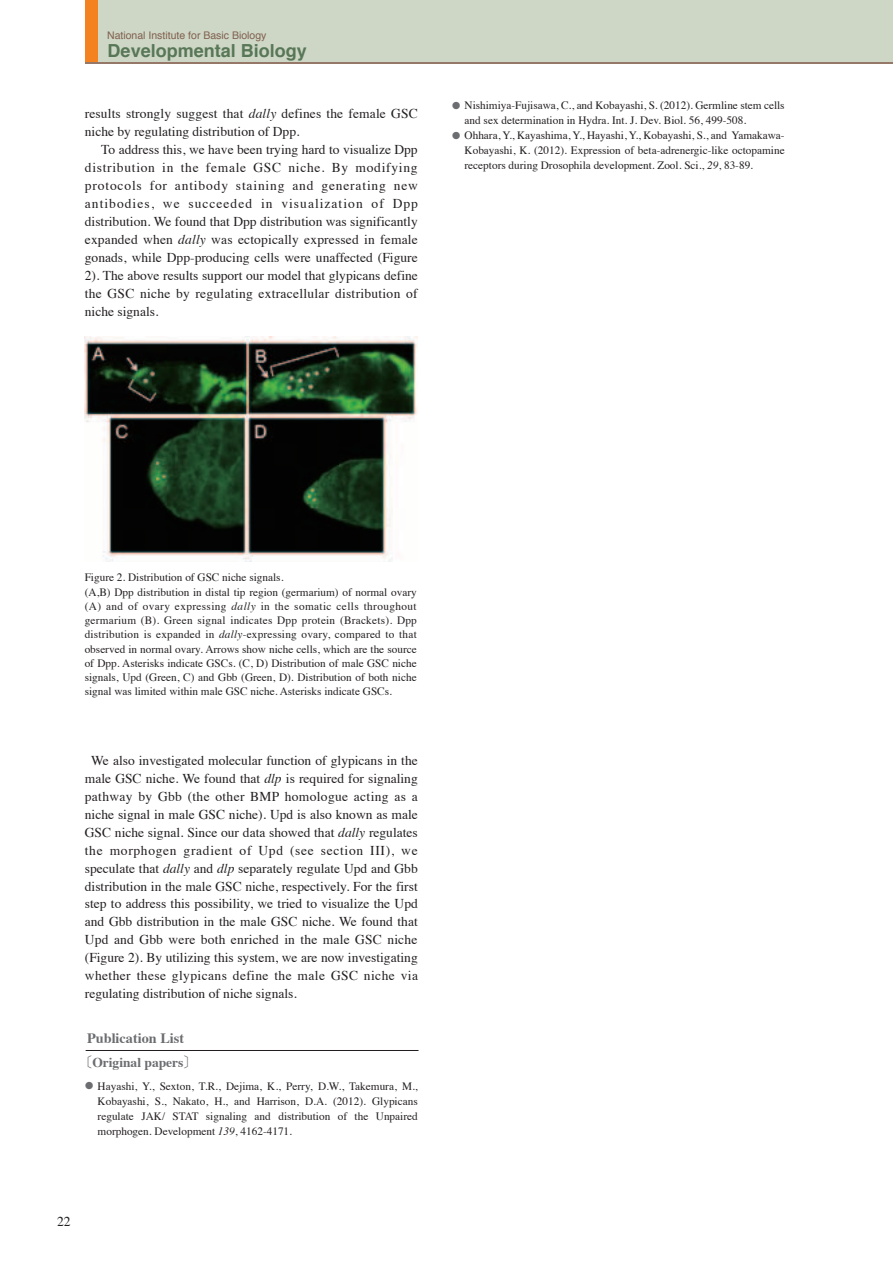
<style>
.page{position:relative;width:893px;height:1263px;background:#fff}
.page>*{position:absolute;margin:0;border:0;box-sizing:border-box;transform-origin:0 0}
.t1{font:700 18px "Helvetica";color:#587757}
.t2{font:700 14.25px "Times";color:#6c6d70}
.t3{font:13.5px/18px "Times";letter-spacing:.01em;color:#231f20;text-align:justify}
.t4{font:700 13.5px "Times";color:#6c6d70}
.t5{font:11.25px/14.2px "Times";color:#231f20;text-align:justify}
.t6{font:10.5px "Helvetica";color:#81604f}
.s1{font-style:italic}
.s2{font-size:25.8px;color:#6c6d70}
.s3{font-family:"Ryumin Pro Bold 90 pv RKSJ H";font-weight:400}
</style>
<div class="page">
<div style="left:85px;top:0;width:807px;height:64px;background:#ced7c6"></div>
<hr style="left:86px;top:1050px;width:332px;height:1px;background:#231f20">
<img style="left:85px;top:337px;width:332px;height:224px">
<div style="left:85px;top:0;width:13px;height:64px;background:#f58220"></div>
<hr style="left:85px;top:62px;width:807px;height:2px;background:#957867">
<p class="t6" style="left:107px;top:31px;width:161px">National Institute for Basic Biology</p>
<h1 class="t1" style="left:108px;top:43px;width:201px">Developmental Biology</h1>
<p class="t3" style="left:85px;top:106px;width:334px">results strongly suggest that <span class="s1">dally</span> defines the female GSC niche by regulating distribution of Dpp.</p>
<p class="t3" style="left:85px;top:142px;width:334px;text-indent:16px">To address this, we have been trying hard to visualize Dpp distribution in the female GSC niche. By modifying protocols for antibody staining and generating new antibodies, we succeeded in visualization of Dpp distribution. We found that Dpp distribution was significantly expanded when <span class="s1">dally</span> was ectopically expressed in female gonads, while Dpp-producing cells were unaffected (Figure 2). The above results support our model that glypicans define the GSC niche by regulating extracellular distribution of niche signals.</p>
<p class="t5" style="left:464px;top:99px;width:321px;line-height:15px;text-indent:-13px"><span class="s2">•</span> Nishimiya-Fujisawa, C., and Kobayashi, S. (2012). Germline stem cells and sex determination in Hydra. Int. J. Dev. Biol. 56, 499-508.</p>
<p class="t5" style="left:464px;top:129px;width:321px;line-height:15px;text-indent:-13px"><span class="s2">•</span> Ohhara, Y., Kayashima, Y., Hayashi, Y., Kobayashi, S., and Yamakawa-Kobayashi, K. (2012). Expression of beta-adrenergic-like octopamine receptors during Drosophila development. Zool. Sci., <span class="s1">29</span>, 83-89.</p>
<p class="t5" style="left:85px;top:571px;width:334px;text-align:left">Figure 2. Distribution of GSC niche signals.<br>(A,B) Dpp distribution in distal tip region (germarium) of normal ovary (A) and of ovary expressing <span class="s1">dally</span> in the somatic cells throughout germarium (B). Green signal indicates Dpp protein (Brackets). Dpp distribution is expanded in <span class="s1">dally</span>-expressing ovary, compared to that observed in normal ovary. Arrows show niche cells, which are the source of Dpp. Asterisks indicate GSCs. (C, D) Distribution of male GSC niche signals, Upd (Green, C) and Gbb (Green, D). Distribution of both niche signal was limited within male GSC niche. Asterisks indicate GSCs.</p>
<p class="t3" style="left:85px;top:752px;width:334px;text-indent:6px">We also investigated molecular function of glypicans in the male GSC niche. We found that <span class="s1">dlp</span> is required for signaling pathway by Gbb (the other BMP homologue acting as a niche signal in male GSC niche). Upd is also known as male GSC niche signal. Since our data showed that <span class="s1">dally</span> regulates the morphogen gradient of Upd (see section III), we speculate that <span class="s1">dally</span> and <span class="s1">dlp</span> separately regulate Upd and Gbb distribution in the male GSC niche, respectively. For the first step to address this possibility, we tried to visualize the Upd and Gbb distribution in the male GSC niche. We found that Upd and Gbb were both enriched in the male GSC niche (Figure 2). By utilizing this system, we are now investigating whether these glypicans define the male GSC niche via regulating distribution of niche signals.</p>
<p class="t2" style="left:87px;top:1033px;width:98px">Publication List</p>
<p class="t4" style="left:79px;top:1057px;width:120px"><span class="s3">〔</span>Original papers<span class="s3">〕</span></p>
<p class="t5" style="left:98px;top:1079px;width:321px;line-height:15px;text-indent:-13px"><span class="s2">•</span> Hayashi, Y., Sexton, T.R., Dejima, K., Perry, D.W., Takemura, M., Kobayashi, S., Nakato, H., and Harrison, D.A. (2012). Glypicans regulate JAK/ STAT signaling and distribution of the Unpaired morphogen. Development <span class="s1">139</span>, 4162-4171.</p>
<p class="t3" style="left:57px;top:1214px;width:15px">22</p>
</div>
